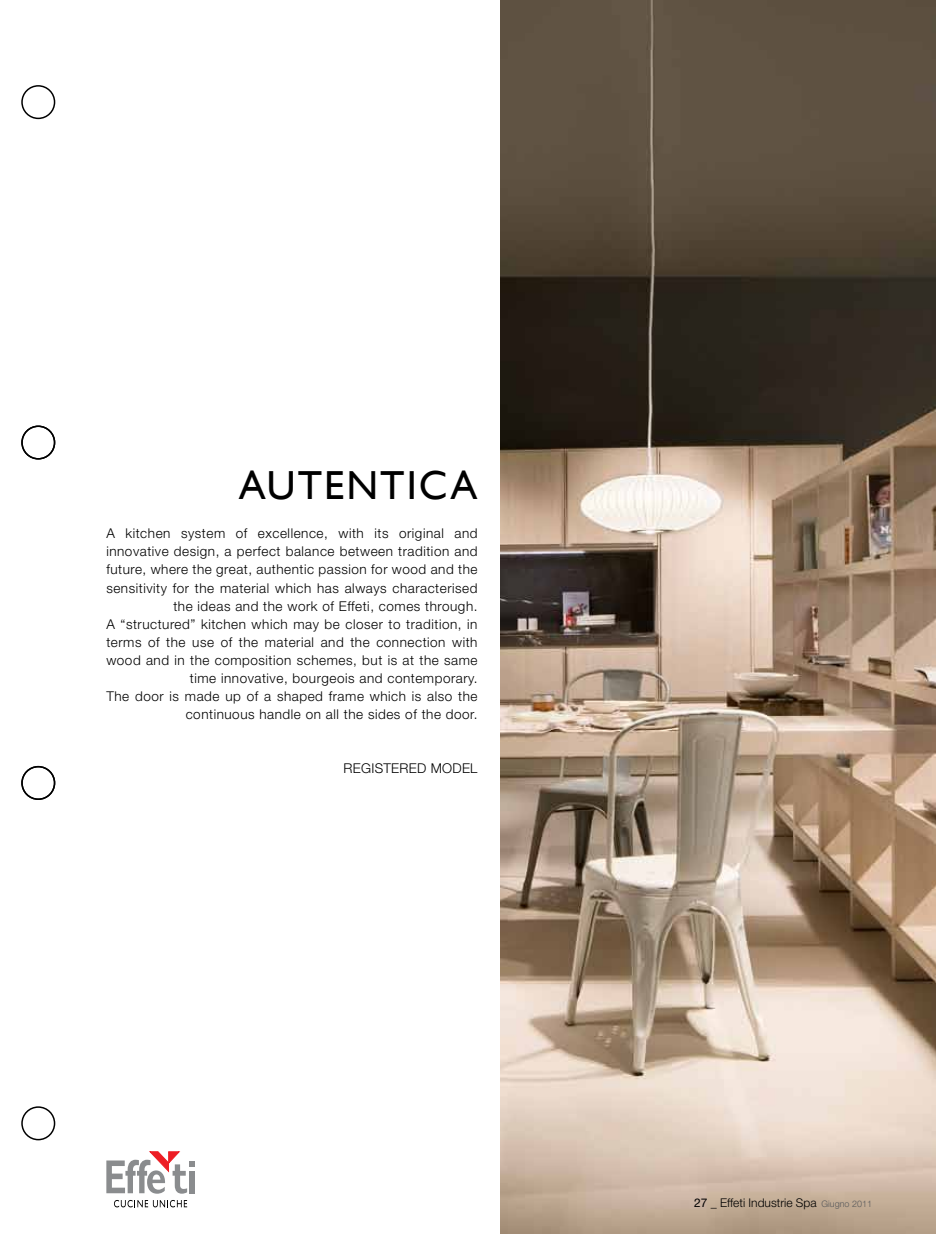
<style>
.page{position:relative;width:936px;height:1234px;background:#fff}
.page>*{position:absolute;margin:0;border:0;box-sizing:border-box;transform-origin:0 0}
.t1{font:40.5px "Gill Sans";letter-spacing:.05em;color:#000}
.t2{font:300 13.5px/18px "Helvetica Neue";letter-spacing:.04em;color:#000;text-align:right}
.t3{font:300 13.5px "Helvetica Neue";letter-spacing:.02em;color:#000}
.t4{font:300 12px "Helvetica Neue";color:#000}
.s1{font-weight:400}
.s2{font-size:9px;color:#58595b}
</style>
<div class="page">
<img style="left:501px;top:0;width:434px;height:1233px">
<svg style="left:106px;top:1151px;width:88px;height:42px"></svg>
<svg style="left:114px;top:1200px;width:73px;height:6px"></svg>
<div style="left:21px;top:85px;width:34px;height:34px;border:2px solid #000;border-radius:50%"></div>
<div style="left:21px;top:425px;width:34px;height:34px;border:2px solid #000;border-radius:50%"></div>
<div style="left:21px;top:765px;width:34px;height:34px;border:2px solid #000;border-radius:50%"></div>
<div style="left:21px;top:1106px;width:34px;height:34px;border:2px solid #000;border-radius:50%"></div>
<h1 class="t1" style="left:239px;top:461px;width:240px">AUTENTICA</h1>
<p class="t2" style="left:106px;top:524px;width:373px">A kitchen system of excellence, with its original and innovative design, a perfect balance between tradition and future, where the great, authentic passion for wood and the sensitivity for the material which has always characterised the ideas and the work of Effeti, comes through.<br>A “structured” kitchen which may be closer to tradition, in terms of the use of the material and the connection with wood and in the composition schemes, but is at the same time innovative, bourgeois and contemporary.<br>The door is made up of a shaped frame which is also the continuous handle on all the sides of the door.</p>
<p class="t3" style="left:343px;top:759px;width:135px">REGISTERED MODEL</p>
<p class="t4" style="left:694px;top:1194px;width:180px"><span class="s1">27</span> _ Effeti Industrie Spa <span class="s2">Giugno 2011</span></p>
</div>
